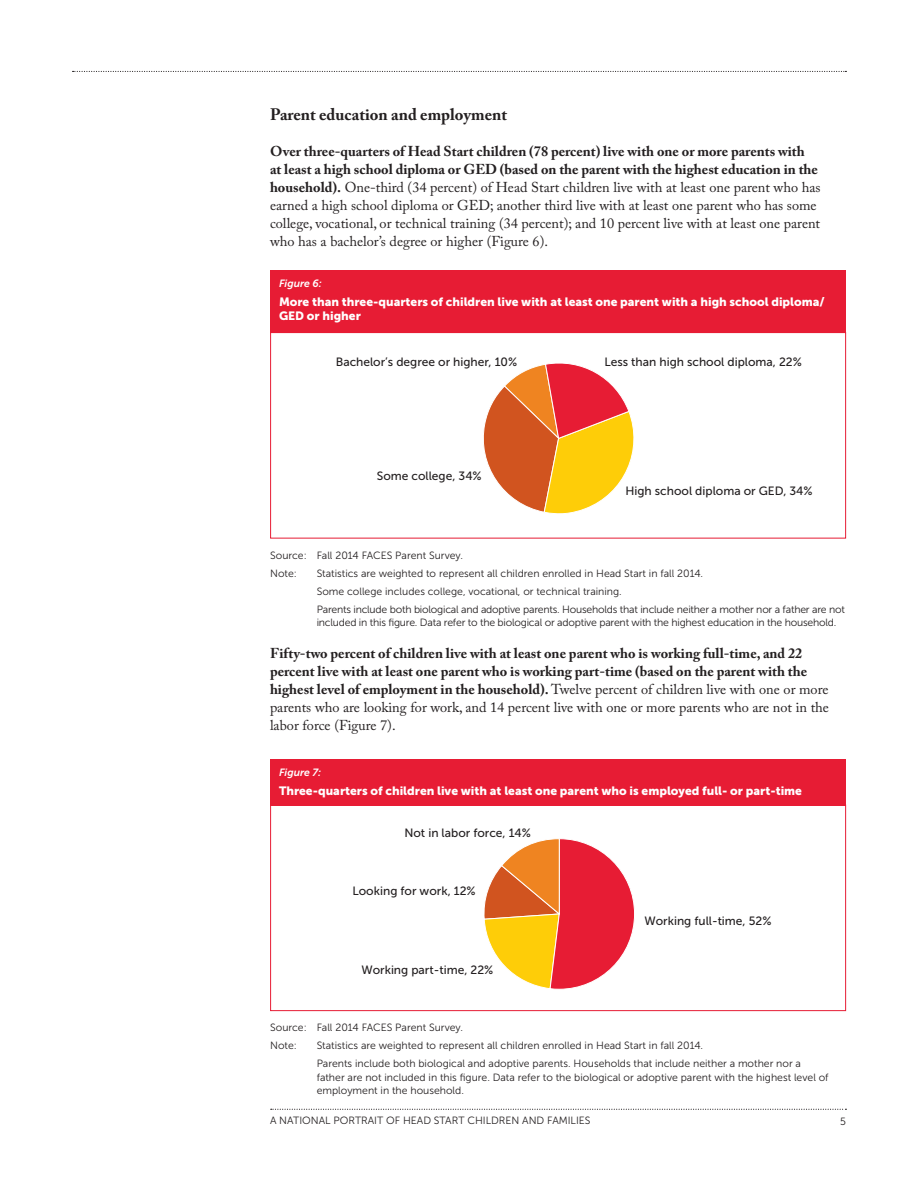
<style>
.page{position:relative;width:918px;height:1188px;background:#fff}
.page>*{position:absolute;margin:0;border:0;box-sizing:border-box;transform-origin:0 0}
.t1{font:700 16.5px "Adobe Caslon Pro";color:#231f20}
.t2{font:14.25px/18px "Adobe Caslon Pro";color:#231f20}
.t3{font:700 14.25px/18px "Adobe Caslon Pro";color:#231f20}
.t4{font:12px "Museo Sans 500";color:#231f20}
.t5{font:12px/13.5px "Museo Sans 900";color:#fff}
.t6{font:10.5px/13.5px "Museo Sans 300";color:#231f20}
.t7{font:10.5px/13.5px "Museo Sans 300";letter-spacing:-.02em;color:#231f20}
.t8{font:italic 10.5px "Museo Sans 700";color:#fff}
.s1{font-weight:700}
.s2{font-weight:400}
</style>
<div class="page">
<svg style="left:271px;top:1109px;width:575px;height:1px"></svg>
<svg style="left:73px;top:71px;width:773px;height:1px"></svg>
<div style="left:270px;top:270px;width:576px;height:62px;background:#e71c34"></div>
<div style="left:270px;top:332px;width:576px;height:206px;border:1px solid #e71c34"></div>
<svg style="left:483px;top:363px;width:151px;height:151px"></svg>
<div style="left:270px;top:759px;width:576px;height:47px;background:#e71c34"></div>
<div style="left:270px;top:805px;width:576px;height:206px;border:1px solid #e71c34"></div>
<svg style="left:484px;top:838px;width:151px;height:152px"></svg>
<p class="t1" style="left:270px;top:105px;width:239px">Parent education and employment</p>
<p class="t2" style="left:270px;top:142px;width:552px"><span class="s1">Over three-quarters of Head Start children (78 percent) live with one or more parents with<br>at least a high school diploma or GED (based on the parent with the highest education in the household).</span> One-third (34 percent) of Head Start children live with at least one parent who has earned a high school diploma or GED; another third live with at least one parent who has some college, vocational, or technical training (34 percent); and 10 percent live with at least one parent who has a bachelor’s degree or higher (Figure 6).</p>
<p class="t8" style="left:279px;top:277px;width:44px">Figure 6:</p>
<p class="t5" style="left:279px;top:295px;width:547px">More than three-quarters of children live with at least one parent with a high school diploma/<br>GED or higher</p>
<p class="t4" style="left:336px;top:355px;width:183px">Bachelor’s degree or higher, 10%</p>
<p class="t4" style="left:377px;top:469px;width:106px">Some college, 34%</p>
<p class="t4" style="left:604px;top:355px;width:199px">Less than high school diploma, 22%</p>
<p class="t4" style="left:625px;top:485px;width:189px">High school diploma or GED, 34%</p>
<p class="t6" style="left:270px;top:549px;width:194px">Source: Fall 2014 FACES Parent Survey.</p>
<p class="t6" style="left:270px;top:567px;width:28px">Note:</p>
<p class="t6" style="left:317px;top:567px;width:388px">Statistics are weighted to represent all children enrolled in Head Start in fall 2014.</p>
<p class="t6" style="left:317px;top:585px;width:307px">Some college includes college, vocational, or technical training.</p>
<p class="t7" style="left:317px;top:603px;width:530px">Parents include both biological and adoptive parents. Households that include neither a mother nor a father are not included in this figure. Data refer to the biological or adoptive parent with the highest education in the household.</p>
<p class="t3" style="left:270px;top:645px;width:561px">Fifty-two percent of children live with at least one parent who is working full-time, and 22 percent live with at least one parent who is working part-time (based on the parent with the highest level of employment in the household). <span class="s2">Twelve percent of children live with one or more parents who are looking for work, and 14 percent live with one or more parents who are not in the labor force (Figure 7).</span></p>
<p class="t8" style="left:279px;top:766px;width:44px">Figure 7:</p>
<p class="t5" style="left:279px;top:784px;width:525px">Three-quarters of children live with at least one parent who is employed full- or part-time</p>
<p class="t4" style="left:404px;top:826px;width:128px">Not in labor force, 14%</p>
<p class="t4" style="left:352px;top:884px;width:125px">Looking for work, 12%</p>
<p class="t4" style="left:362px;top:963px;width:133px">Working part-time, 22%</p>
<p class="t4" style="left:645px;top:915px;width:128px">Working full-time, 52%</p>
<p class="t6" style="left:270px;top:1021px;width:194px">Source: Fall 2014 FACES Parent Survey.</p>
<p class="t6" style="left:270px;top:1039px;width:28px">Note:</p>
<p class="t6" style="left:317px;top:1039px;width:388px">Statistics are weighted to represent all children enrolled in Head Start in fall 2014.</p>
<p class="t6" style="left:317px;top:1057px;width:513px">Parents include both biological and adoptive parents. Households that include neither a mother nor a father are not included in this figure. Data refer to the biological or adoptive parent with the highest level of employment in the household.</p>
<p class="t6" style="left:270px;top:1114px;width:322px">A NATIONAL PORTRAIT OF HEAD START CHILDREN AND FAMILIES</p>
<p class="t6" style="left:840px;top:1115px;width:7px">5</p>
</div>
